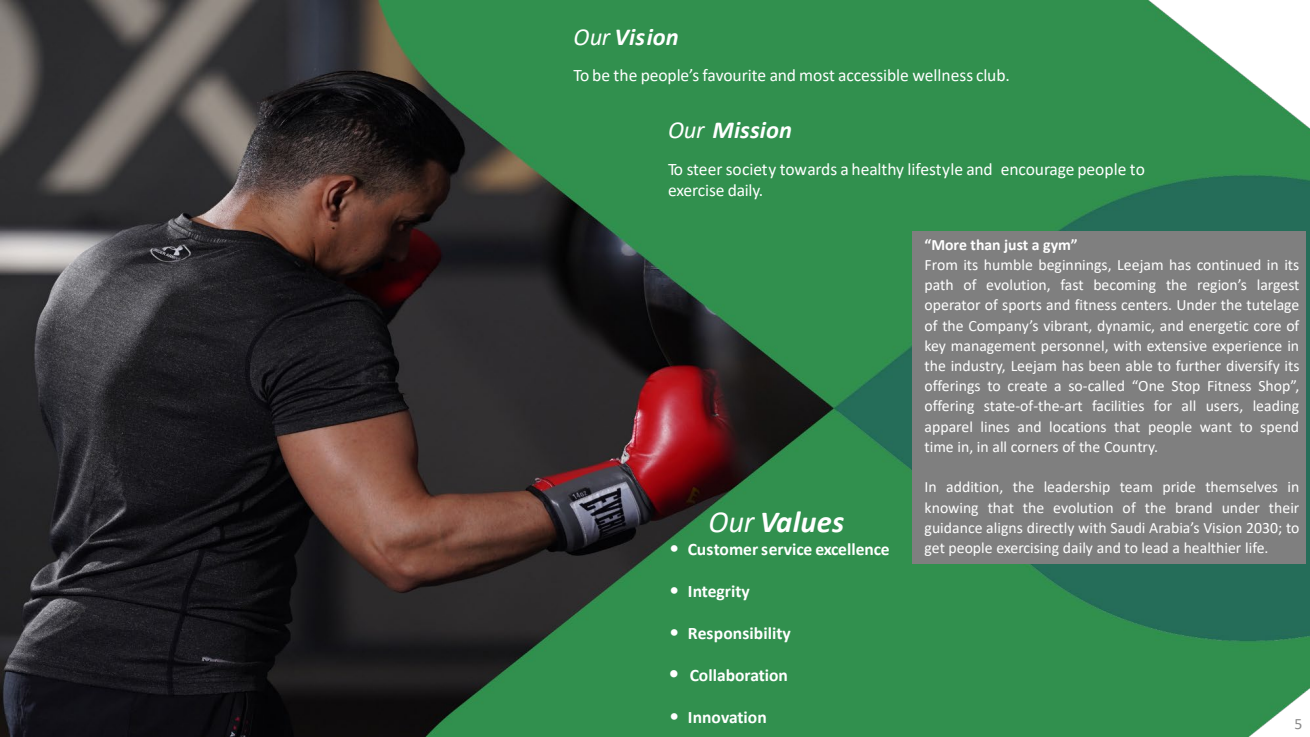
<style>
.page{position:relative;width:1310px;height:737px;background:#fff}
.page>*{position:absolute;margin:0;border:0;box-sizing:border-box;transform-origin:0 0}
.t1{font:italic 700 30.62px "Calibri";letter-spacing:.005em;color:#fff}
.t2{font:italic 700 24.5px "Calibri";letter-spacing:.01em;color:#fff}
.t3{font:17.5px/21px "Calibri";letter-spacing:-.005em;color:#fff}
.t4{font:700 17.5px "Calibri";color:#fff}
.t5{font:15.75px/20.2px "Calibri";color:#fff;text-align:justify}
.t6{font:700 15.75px "Calibri";color:#fff}
.t7{font:15.75px "Calibri";color:#898989}
.s1{font-weight:400}
.s2{font-family:"Trebuchet MS";font-weight:400;font-size:23.28px}
.s3{font-weight:400;font-size:23.28px}
</style>
<div class="page">
<img style="left:0;top:0;width:1310px;height:737px">
<div style="left:912px;top:231px;width:394px;height:332px;background:#7f7f7f"></div>
<p class="t2" style="left:574px;top:19px;width:107px"><span class="s1">Our</span> Vision</p>
<p class="t3" style="left:574px;top:64px;width:438px">To be the people’s favourite and most accessible wellness club.</p>
<p class="t2" style="left:668px;top:113px;width:126px"><span class="s1">Our</span> Mission</p>
<p class="t3" style="left:668px;top:158px;width:478px">To steer society towards a healthy lifestyle and encourage people to exercise daily.</p>
<p class="t1" style="left:708px;top:500px;width:137px"><span class="s1">Our</span> Values</p>
<p class="t4" style="left:668px;top:537px;width:223px"><span class="s2">•</span> Customer service excellence</p>
<p class="t4" style="left:668px;top:579px;width:83px"><span class="s2">•</span> Integrity</p>
<p class="t4" style="left:668px;top:621px;width:124px"><span class="s2">•</span> Responsibility</p>
<p class="t4" style="left:668px;top:663px;width:121px"><span class="s3">•</span> Collaboration</p>
<p class="t4" style="left:668px;top:705px;width:100px"><span class="s2">•</span> Innovation</p>
<p class="t6" style="left:924px;top:233px;width:155px">“More than just a gym”</p>
<p class="t5" style="left:924px;top:254px;width:376px">From its humble beginnings, Leejam has continued in its path of evolution, fast becoming the region’s largest operator of sports and fitness centers. Under the tutelage of the Company’s vibrant, dynamic, and energetic core of key management personnel, with extensive experience in the industry, Leejam has been able to further diversify its offerings to create a so-called “One Stop Fitness Shop”, offering state-of-the-art facilities for all users, leading apparel lines and locations that people want to spend time in, in all corners of the Country.</p>
<p class="t5" style="left:924px;top:476px;width:376px">In addition, the leadership team pride themselves in knowing that the evolution of the brand under their guidance aligns directly with Saudi Arabia’s Vision 2030; to get people exercising daily and to lead a healthier life.</p>
<p class="t7" style="left:1294px;top:712px;width:9px">5</p>
</div>
